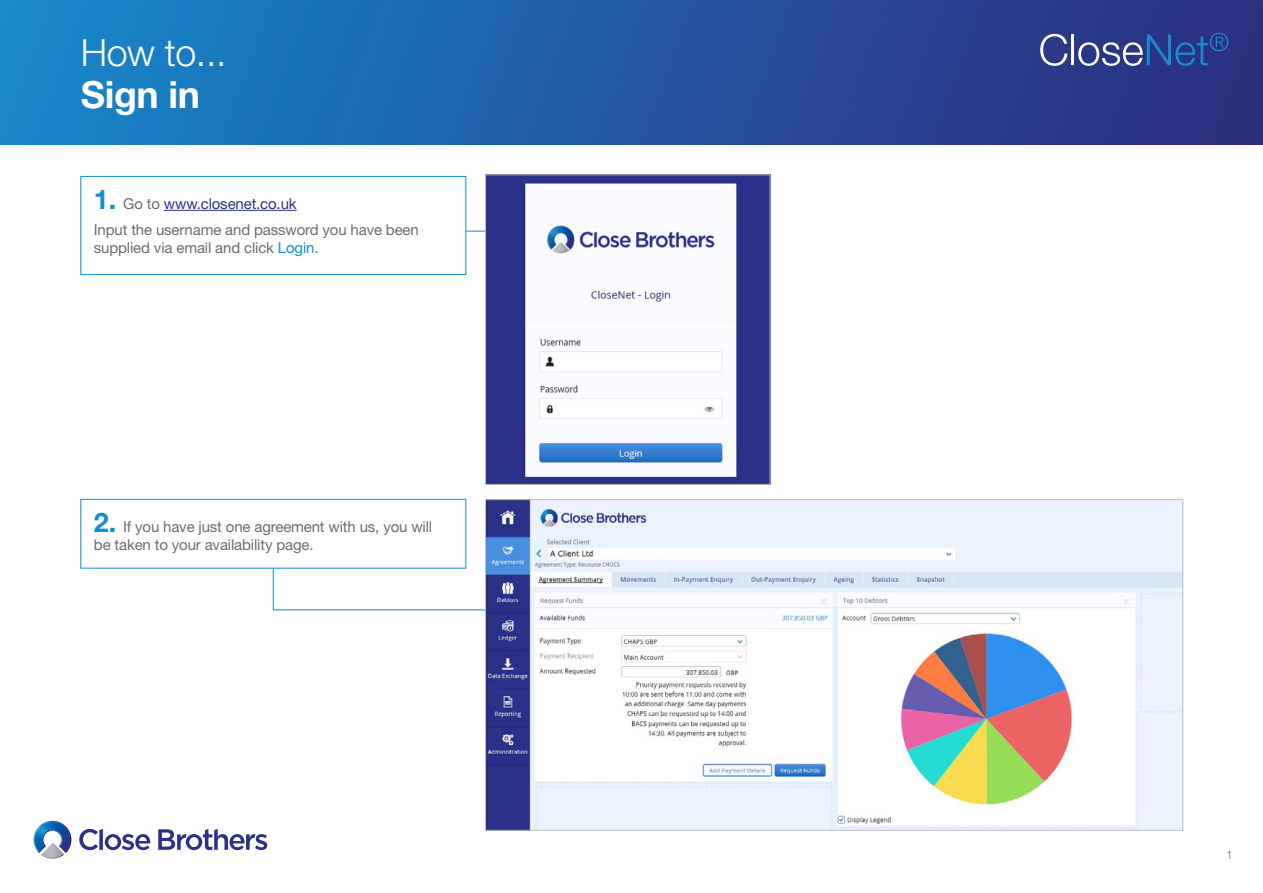
<style>
.page{position:relative;width:1263px;height:893px;background:#fff}
.page>*{position:absolute;margin:0;border:0;box-sizing:border-box;transform-origin:0 0}
.t1{font:300 37.5px "Helvetica Neue LT Std";color:#fff}
.t2{font:700 37.5px "Helvetica Neue LT Std";letter-spacing:-.01em;color:#fff}
.t3{font:15px/26.5px "Helvetica Neue LT Std";letter-spacing:-.01em;color:#6a6d71}
.t4{font:300 12px "Helvetica Neue LT Std";color:#6a6d71}
.s1{font-weight:700;font-size:27px;color:#118ccf}
.s2{color:#283286}
.s3{color:#118ccf}
</style>
<div class="page">
<div style="left:0;top:0;width:1263px;height:145px;background:linear-gradient(to right,#1788cc,#2e2a7c)"></div>
<svg style="left:79px;top:829px;width:72px;height:21px"></svg>
<svg style="left:158px;top:829px;width:109px;height:21px"></svg>
<svg style="left:33px;top:821px;width:38px;height:38px"></svg>
<svg style="left:1040px;top:34px;width:27px;height:32px"></svg>
<hr style="left:1071px;top:35px;width:3px;height:30px;background:#fff">
<svg style="left:1078px;top:33px;width:150px;height:33px;background:#3b5499"></svg>
<img style="left:487px;top:176px;width:281px;height:307px">
<div style="left:485px;top:174px;width:285px;height:311px;border:1px solid #bfc0c3"></div>
<img style="left:487px;top:501px;width:694px;height:328px">
<svg style="left:466px;top:231px;width:19px;height:1px"></svg>
<hr style="left:273px;top:609px;width:212px;height:1px;background:#118ccf">
<hr style="left:164px;top:210px;width:133px;height:1px;background:#283286">
<div style="left:80px;top:176px;width:386px;height:99px;border:1px solid #118ccf"></div>
<div style="left:80px;top:499px;width:386px;height:69px;border:1px solid #118ccf"></div>
<hr style="left:273px;top:568px;width:1px;height:42px;background:#118ccf">
<h1 class="t1" style="left:81px;top:29px;width:147px">How to...</h1>
<h1 class="t2" style="left:81px;top:71px;width:121px">Sign in</h1>
<p class="t3" style="left:94px;top:190px;width:326px"><span class="s1">1.</span> Go to <span class="s2">www.closenet.co.uk<br></span>Input the username and password you have been</p>
<p class="t3" style="left:94px;top:235px;width:226px">supplied via email and click <span class="s3">Login</span>.</p>
<p class="t3" style="left:94px;top:517px;width:340px;line-height:18px"><span class="s1">2.</span> If you have just one agreement with us, you will be taken to your availability page.</p>
<p class="t4" style="left:1226px;top:847px;width:8px">1</p>
</div>
